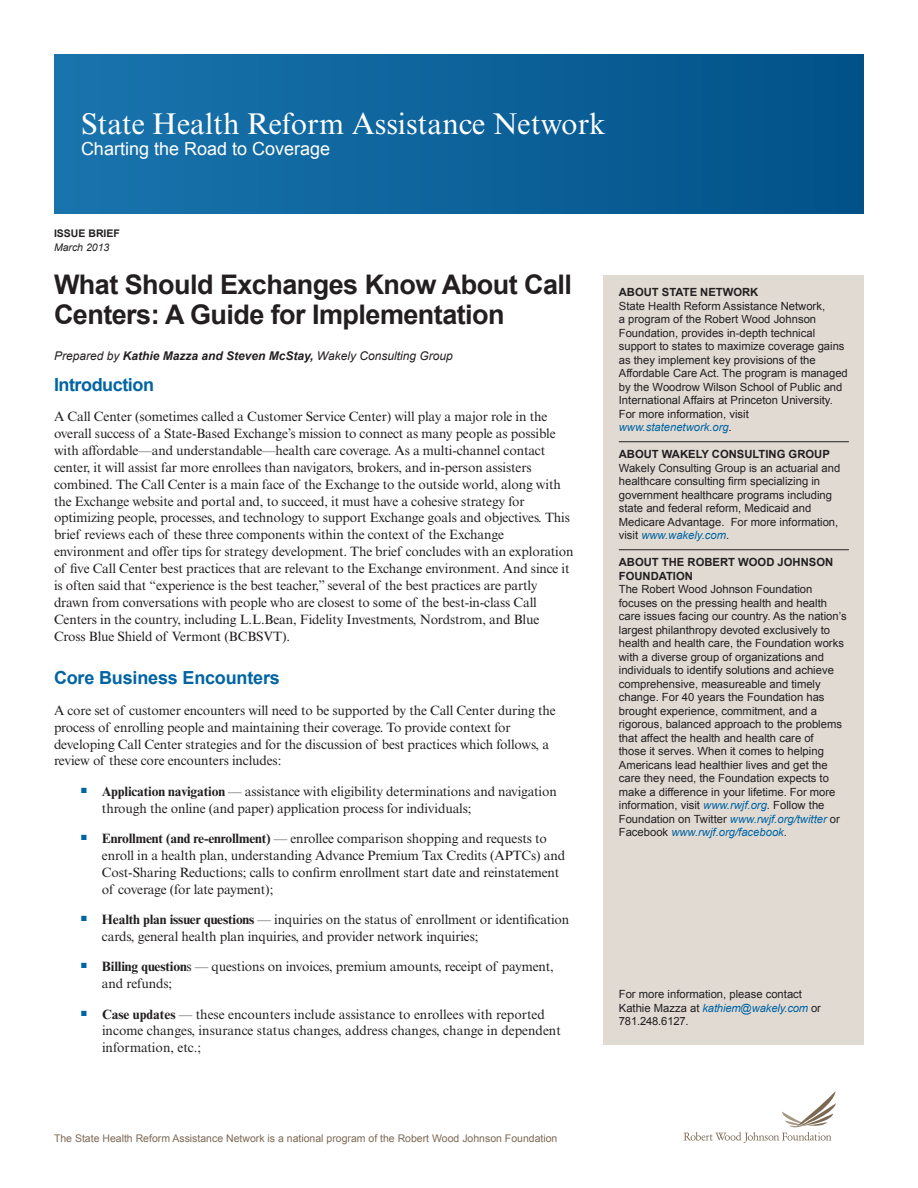
<style>
.page{position:relative;width:918px;height:1188px;background:#fff}
.page>*{position:absolute;margin:0;border:0;box-sizing:border-box;transform-origin:0 0}
.t1{font:30px "Times New Roman MT Std";color:#fff}
.t2{font:700 27px/30px "Arial";letter-spacing:-.02em;color:#231f20}
.t3{font:700 18px "Arial";letter-spacing:-.01em;color:#0064a3}
.t4{font:18px "Arial";color:#fff}
.t5{font:13.5px/16.8px "Times New Roman MT Std";letter-spacing:-.01em;color:#231f20}
.t6{font:italic 12px "Arial";color:#231f20}
.t7{font:11.25px/13.5px "Arial";color:#231f20}
.t8{font:700 11.25px/13.5px "Arial";color:#231f20}
.t9{font:10.5px "Arial";color:#7c6954}
.t10{font:700 10.5px "Arial";color:#231f20}
.t11{font:italic 10.5px "Arial";color:#231f20}
.s1{font-weight:700}
.s2{font-style:italic;color:#0064a3}
.s3{font-style:italic}
</style>
<div class="page">
<div style="left:54px;top:54px;width:810px;height:160px;background:linear-gradient(to right,#1a74ad,#005288)"></div>
<svg style="left:684px;top:1091px;width:152px;height:52px"></svg>
<div style="left:604px;top:275px;width:260px;height:769px;background:#e0dad3"></div>
<hr style="left:619px;top:441px;width:230px;height:1px;background:#231f20">
<hr style="left:619px;top:549px;width:230px;height:1px;background:#231f20">
<h1 class="t1" style="left:81px;top:106px;width:526px">State Health Reform Assistance Network</h1>
<h3 class="t4" style="left:81px;top:137px;width:251px">Charting the Road to Coverage</h3>
<p class="t10" style="left:54px;top:226px;width:67px">ISSUE BRIEF</p>
<p class="t11" style="left:54px;top:240px;width:57px">March 2013</p>
<h2 class="t2" style="left:54px;top:271px;width:520px">What Should Exchanges Know About Call<br>Centers: A Guide for Implementation</h2>
<p class="t6" style="left:54px;top:348px;width:400px">Prepared by <span class="s1">Kathie Mazza and Steven McStay,</span> Wakely Consulting Group</p>
<h3 class="t3" style="left:54px;top:373px;width:102px">Introduction</h3>
<p class="t5" style="left:54px;top:408px;width:521px">A Call Center (sometimes called a Customer Service Center) will play a major role in the overall success of a State-Based Exchange’s mission to connect as many people as possible with affordable—and understandable—health care coverage. As a multi-channel contact center, it will assist far more enrollees than navigators, brokers, and in-person assisters combined. The Call Center is a main face of the Exchange to the outside world, along with the Exchange website and portal and, to succeed, it must have a cohesive strategy for optimizing people, processes, and technology to support Exchange goals and objectives. This brief reviews each of these three components within the context of the Exchange environment and offer tips for strategy development. The brief concludes with an exploration of five Call Center best practices that are relevant to the Exchange environment. And since it is often said that “experience is the best teacher,” several of the best practices are partly drawn from conversations with people who are closest to some of the best-in-class Call Centers in the country, including L.L.Bean, Fidelity Investments, Nordstrom, and Blue Cross Blue Shield of Vermont (BCBSVT).</p>
<h3 class="t3" style="left:54px;top:666px;width:227px">Core Business Encounters</h3>
<p class="t5" style="left:54px;top:702px;width:503px">A core set of customer encounters will need to be supported by the Call Center during the process of enrolling people and maintaining their coverage. To provide context for developing Call Center strategies and for the discussion of best practices which follows, a review of these core encounters includes:</p>
<p class="t5" style="left:102px;top:783px;width:456px;text-indent:-21px"><sup>■</sup> <span class="s1">Application navigation</span> — assistance with eligibility determinations and navigation through the online (and paper) application process for individuals;</p>
<p class="t5" style="left:102px;top:830px;width:465px;text-indent:-21px"><sup>■</sup> <span class="s1">Enrollment (and re-enrollment)</span> — enrollee comparison shopping and requests to enroll in a health plan, understanding Advance Premium Tax Credits (APTCs) and Cost-Sharing Reductions; calls to confirm enrollment start date and reinstatement of coverage (for late payment);</p>
<p class="t5" style="left:102px;top:911px;width:469px;text-indent:-21px"><sup>■</sup> <span class="s1">Health plan issuer questions</span> — inquiries on the status of enrollment or identification cards, general health plan inquiries, and provider network inquiries;</p>
<p class="t5" style="left:102px;top:958px;width:453px;text-indent:-21px"><sup>■</sup> <span class="s1">Billing question</span>s — questions on invoices, premium amounts, receipt of payment, and refunds;</p>
<p class="t5" style="left:102px;top:1006px;width:460px;text-indent:-21px"><sup>■</sup> <span class="s1">Case updates</span> — these encounters include assistance to enrollees with reported income changes, insurance status changes, address changes, change in dependent information, etc.;</p>
<p class="t8" style="left:619px;top:286px;width:141px">ABOUT STATE NETWORK</p>
<p class="t7" style="left:619px;top:299px;width:231px">State Health Reform Assistance Network,<br>a program of the Robert Wood Johnson Foundation, provides in-depth technical support to states to maximize coverage gains as they implement key provisions of the Affordable Care Act. The program is managed by the Woodrow Wilson School of Public and International Affairs at Princeton University.<br>For more information, visit <span class="s2">www.statenetwork.org</span><span class="s3">.</span></p>
<p class="t8" style="left:619px;top:448px;width:213px">ABOUT WAKELY CONSULTING GROUP</p>
<p class="t7" style="left:619px;top:461px;width:223px">Wakely Consulting Group is an actuarial and healthcare consulting firm specializing in government healthcare programs including state and federal reform, Medicaid and Medicare Advantage. For more information, visit <span class="s2">www.wakely.com</span>.</p>
<p class="t8" style="left:619px;top:556px;width:216px">ABOUT THE ROBERT WOOD JOHNSON<br>FOUNDATION</p>
<p class="t7" style="left:619px;top:583px;width:229px">The Robert Wood Johnson Foundation focuses on the pressing health and health care issues facing our country. As the nation’s largest philanthropy devoted exclusively to health and health care, the Foundation works with a diverse group of organizations and individuals to identify solutions and achieve comprehensive, measureable and timely change. For 40 years the Foundation has brought experience, commitment, and a rigorous, balanced approach to the problems that affect the health and health care of<br>those it serves. When it comes to helping Americans lead healthier lives and get the care they need, the Foundation expects to make a difference in your lifetime. For more information, visit <span class="s2">www.rwjf.org</span>. Follow the Foundation on Twitter <span class="s2">www.rwjf.org/twitter</span> or Facebook <span class="s2">www.rwjf.org/facebook</span>.</p>
<p class="t7" style="left:619px;top:988px;width:204px">For more information, please contact<br>Kathie Mazza at <span class="s2">kathiem@wakely.com</span> or<br>781.248.6127.</p>
<p class="t9" style="left:54px;top:1131px;width:505px">The State Health Reform Assistance Network is a national program of the Robert Wood Johnson Foundation</p>
</div>
